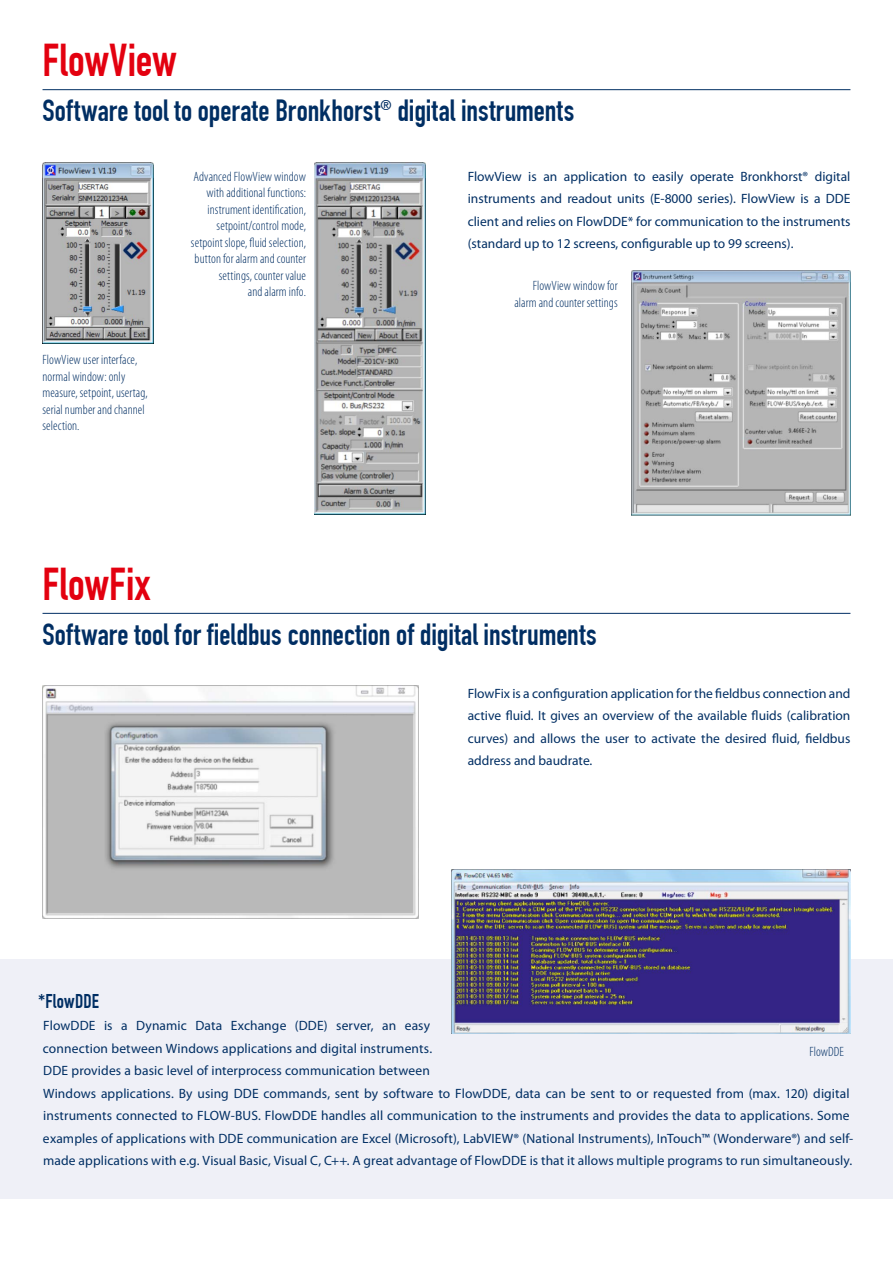
<style>
.page{position:relative;width:893px;height:1263px;background:#fff}
.page>*{position:absolute;margin:0;border:0;box-sizing:border-box;transform-origin:0 0}
.t1{font:45px "DIN Engschrift";letter-spacing:.005em;color:#e3000f}
.t2{font:30px "DIN Engschrift";color:#002e63}
.t3{font:19.5px "DIN Engschrift";letter-spacing:.01em;color:#002e63}
.t4{font:13.5px/22.5px "Myriad Pro";letter-spacing:.005em;color:#002e63;text-align:justify}
.t5{font:300 condensed 13.5px/16.5px "Myriad Pro";letter-spacing:.005em;color:#002e63;text-align:right}
</style>
<div class="page">
<img style="left:43px;top:686px;width:376px;height:233px">
<hr style="left:43px;top:613px;width:807px;height:1px;background:#002e63">
<img style="left:43px;top:162px;width:110px;height:182px">
<img style="left:315px;top:162px;width:110px;height:353px">
<img style="left:631px;top:270px;width:219px;height:245px">
<hr style="left:43px;top:89px;width:807px;height:1px;background:#002e63">
<div style="left:0;top:960px;width:893px;height:239px;background:#eff0f7"></div>
<img style="left:452px;top:869px;width:398px;height:164px">
<h1 class="t1" style="left:43px;top:34px;width:135px">FlowView</h1>
<h2 class="t2" style="left:43px;top:93px;width:533px">Software tool to operate Bronkhorst<sup>®</sup> digital instruments</h2>
<p class="t5" style="left:43px;top:352px;width:107px;text-align:left">FlowView user interface, normal window: only measure, setpoint, usertag, serial number and channel selection.</p>
<p class="t5" style="left:191px;top:168px;width:117px">Advanced FlowView window with additional functions: instrument identification, setpoint/control mode, setpoint slope, fluid selection, button for alarm and counter settings, counter value<br>and alarm info.</p>
<p class="t4" style="left:468px;top:165px;width:384px">FlowView is an application to easily operate Bronkhorst® digital instruments and readout units (E-8000 series). FlowView is a DDE client and relies on FlowDDE* for communication to the instruments (standard up to 12 screens, configurable up to 99 screens).</p>
<p class="t5" style="left:514px;top:278px;width:105px">FlowView window for alarm and counter settings</p>
<h1 class="t1" style="left:43px;top:558px;width:109px">FlowFix</h1>
<h2 class="t2" style="left:43px;top:617px;width:556px">Software tool for fieldbus connection of digital instruments</h2>
<p class="t4" style="left:468px;top:682px;width:384px">FlowFix is a configuration application for the fieldbus connection and active fluid. It gives an overview of the available fluids (calibration curves) and allows the user to activate the desired fluid, fieldbus address and baudrate.</p>
<h3 class="t3" style="left:38px;top:989px;width:62px">*FlowDDE</h3>
<p class="t4" style="left:43px;top:1014px;width:812px;text-align:left">FlowDDE is a Dynamic Data Exchange (DDE) server, an easy<br>connection between Windows applications and digital instruments.<br>DDE provides a basic level of interprocess communication between<br>Windows applications. By using DDE commands, sent by software to FlowDDE, data can be sent to or requested from (max. 120) digital instruments connected to FLOW-BUS. FlowDDE handles all communication to the instruments and provides the data to applications. Some examples of applications with DDE communication are Excel (Microsoft), LabVIEW® (National Instruments), InTouch™ (Wonderware®) and self&shy;made applications with e.g. Visual Basic, Visual C, C++. A great advantage of FlowDDE is that it allows multiple programs to run simultaneously.</p>
<p class="t5" style="left:809px;top:1043px;width:36px">FlowDDE</p>
</div>
